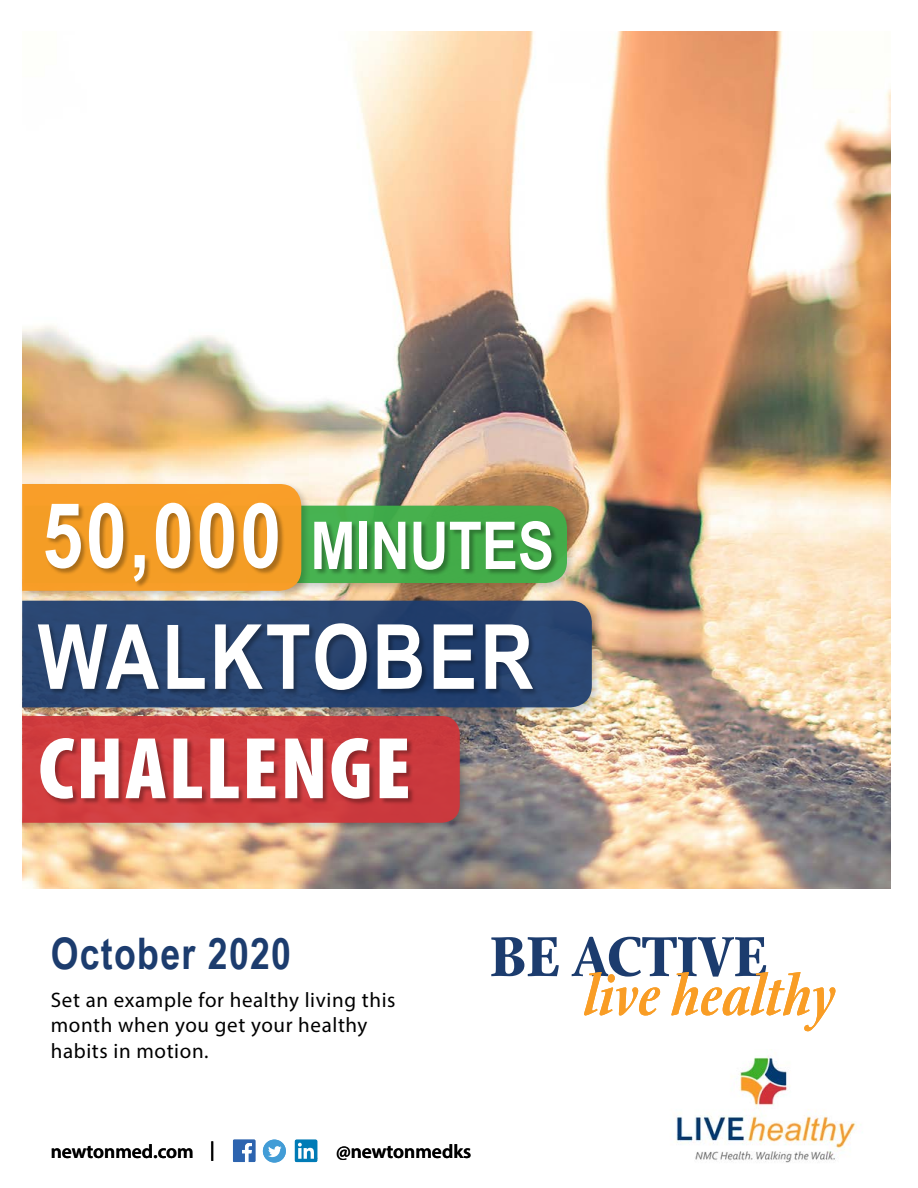
<style>
.page{position:relative;width:918px;height:1188px;background:#fff}
.page>*{position:absolute;margin:0;border:0;box-sizing:border-box;transform-origin:0 0}
.t1{font:700 90px "Arial Narrow";letter-spacing:.03em;color:#fff}
.t2{font:900 condensed 88.5px "Myriad Pro";letter-spacing:.02em;color:#fff}
.t3{font:700 66px "Arial Narrow";color:#fff}
.t4{font:italic 600 61.5px "Stone Print";color:#f99d25}
.t5{font:700 60.6px "Stone Print";color:#1c3c6e}
.t6{font:700 43.5px "Arial Narrow";letter-spacing:.03em;color:#1c3c6e}
.t7{font:21px/25.2px "Myriad Pro";letter-spacing:.03em;color:#000}
.t8{font:600 19.5px "Myriad Pro";color:#000}
.s1{font-size:90px}
</style>
<div class="page">
<img style="left:23px;top:31px;width:867px;height:857px">
<div style="left:19px;top:713px;width:451px;height:120px;background:#000;opacity:.21"></div>
<div style="left:22px;top:718px;width:438px;height:105px;background:#cf3b3e"></div>
<div style="left:19px;top:597px;width:583px;height:121px;background:#000;opacity:.21"></div>
<svg style="left:22px;top:601px;width:570px;height:106px;background:#294571"></svg>
<div style="left:40px;top:737px;width:375px;height:69px;background:#000;opacity:.3"></div>
<div style="left:38px;top:624px;width:502px;height:72px;background:#000;opacity:.3"></div>
<svg style="left:233px;top:1140px;width:22px;height:22px"></svg>
<div style="left:263px;top:1140px;width:23px;height:23px;background:#429cd6;border-radius:50%"></div>
<svg style="left:268px;top:1146px;width:14px;height:11px"></svg>
<div style="left:295px;top:1140px;width:22px;height:22px;background:#007bb6;border-radius:2px"></div>
<svg style="left:298px;top:1143px;width:16px;height:16px"></svg>
<svg style="left:653px;top:1040px;width:230px;height:144px"></svg>
<div style="left:21px;top:502px;width:556px;height:92px;background:#000;opacity:.21"></div>
<div style="left:19px;top:481px;width:293px;height:120px;background:#000;opacity:.21"></div>
<svg style="left:22px;top:484px;width:545px;height:107px;background:#b1a350"></svg>
<div style="left:45px;top:503px;width:240px;height:85px;background:#000;opacity:.3"></div>
<div style="left:315px;top:521px;width:243px;height:55px;background:#000;opacity:.3"></div>
<h3 class="t3" style="left:42px;top:496px;width:513px"><span class="s1">50,000</span> MINUTES</h3>
<h1 class="t1" style="left:38px;top:589px;width:497px">WALKTOBER</h1>
<h2 class="t2" style="left:38px;top:712px;width:374px">CHALLENGE</h2>
<h3 class="t6" style="left:51px;top:920px;width:242px">October 2020</h3>
<p class="t7" style="left:51px;top:987px;width:346px">Set an example for healthy living this month when you get your healthy habits in motion.</p>
<h3 class="t5" style="left:490px;top:921px;width:279px">BE ACTIVE</h3>
<h3 class="t4" style="left:584px;top:959px;width:253px">live healthy</h3>
<p class="t8" style="left:51px;top:1139px;width:166px">newtonmed.com |</p>
<p class="t8" style="left:336px;top:1139px;width:137px">@newtonmedks</p>
</div>
